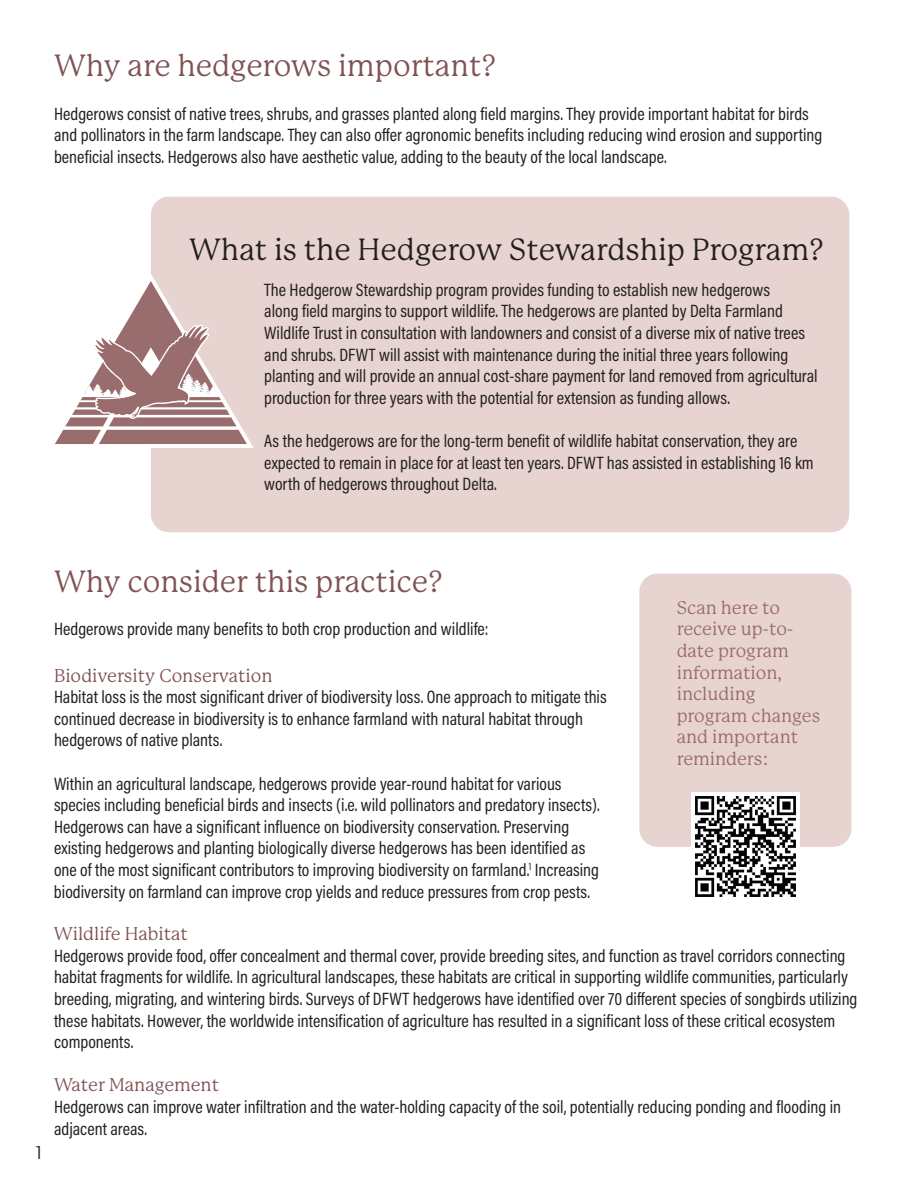
<style>
.page{position:relative;width:918px;height:1188px;background:#fff}
.page>*{position:absolute;margin:0;border:0;box-sizing:border-box;transform-origin:0 0}
.t1{font:30px "P22 Mackinac Pro";color:#805253}
.t2{font:30px "P22 Mackinac Pro";color:#231f20}
.t3{font:18px/21.6px "Acumin Pro Cond";color:#231f20}
.t4{font:18px/21.6px "P22 Mackinac Pro";color:#996c6d}
.t5{font:18px "P22 Mackinac Pro";color:#805253}
.t6{font:18px "P22 Mackinac Pro";color:#231f20}
</style>
<div class="page">
<div style="left:151px;top:197px;width:698px;height:335px;background:#e7d3cf;border-radius:18px"></div>
<svg style="left:55px;top:274px;width:198px;height:174px"></svg>
<div style="left:639px;top:574px;width:212px;height:273px;background:#e7d3cf;border-radius:18px"></div>
<img style="left:691px;top:793px;width:108px;height:104px">
<h1 class="t1" style="left:54px;top:49px;width:444px">Why are hedgerows important?</h1>
<p class="t3" style="left:54px;top:102px;width:770px">Hedgerows consist of native trees, shrubs, and grasses planted along field margins. They provide important habitat for birds and pollinators in the farm landscape. They can also offer agronomic benefits including reducing wind erosion and supporting beneficial insects. Hedgerows also have aesthetic value, adding to the beauty of the local landscape.</p>
<h1 class="t2" style="left:189px;top:233px;width:637px">What is the Hedgerow Stewardship Program?</h1>
<p class="t3" style="left:264px;top:278px;width:555px">The Hedgerow Stewardship program provides funding to establish new hedgerows<br>along field margins to support wildlife. The hedgerows are planted by Delta Farmland Wildlife Trust in consultation with landowners and consist of a diverse mix of native trees and shrubs. DFWT will assist with maintenance during the initial three years following planting and will provide an annual cost-share payment for land removed from agricultural production for three years with the potential for extension as funding allows.</p>
<p class="t3" style="left:264px;top:430px;width:551px">As the hedgerows are for the long-term benefit of wildlife habitat conservation, they are expected to remain in place for at least ten years. DFWT has assisted in establishing 16 km worth of hedgerows throughout Delta.</p>
<p class="t6" style="left:36px;top:1143px;width:8px">1</p>
<h1 class="t1" style="left:54px;top:564px;width:390px">Why consider this practice?</h1>
<p class="t3" style="left:54px;top:618px;width:436px">Hedgerows provide many benefits to both crop production and wildlife:</p>
<p class="t5" style="left:54px;top:665px;width:220px">Biodiversity Conservation</p>
<p class="t3" style="left:54px;top:686px;width:554px">Habitat loss is the most significant driver of biodiversity loss. One approach to mitigate this continued decrease in biodiversity is to enhance farmland with natural habitat through hedgerows of native plants.</p>
<p class="t3" style="left:54px;top:772px;width:547px">Within an agricultural landscape, hedgerows provide year-round habitat for various species including beneficial birds and insects (i.e. wild pollinators and predatory insects).<br>Hedgerows can have a significant influence on biodiversity conservation. Preserving existing hedgerows and planting biologically diverse hedgerows has been identified as one of the most significant contributors to improving biodiversity on farmland.<sup>1</sup> Increasing biodiversity on farmland can improve crop yields and reduce pressures from crop pests.</p>
<p class="t4" style="left:677px;top:597px;width:145px">Scan here to receive up-to&shy;date program information, including program changes and important reminders:</p>
<p class="t5" style="left:54px;top:924px;width:136px">Wildlife Habitat</p>
<p class="t3" style="left:54px;top:945px;width:805px">Hedgerows provide food, offer concealment and thermal cover, provide breeding sites, and function as travel corridors connecting habitat fragments for wildlife. In agricultural landscapes, these habitats are critical in supporting wildlife communities, particularly breeding, migrating, and wintering birds. Surveys of DFWT hedgerows have identified over 70 different species of songbirds utilizing these habitats. However, the worldwide intensification of agriculture has resulted in a significant loss of these critical ecosystem components.</p>
<p class="t5" style="left:54px;top:1075px;width:167px">Water Management</p>
<p class="t3" style="left:54px;top:1096px;width:789px">Hedgerows can improve water infiltration and the water-holding capacity of the soil, potentially reducing ponding and flooding in adjacent areas.</p>
</div>
